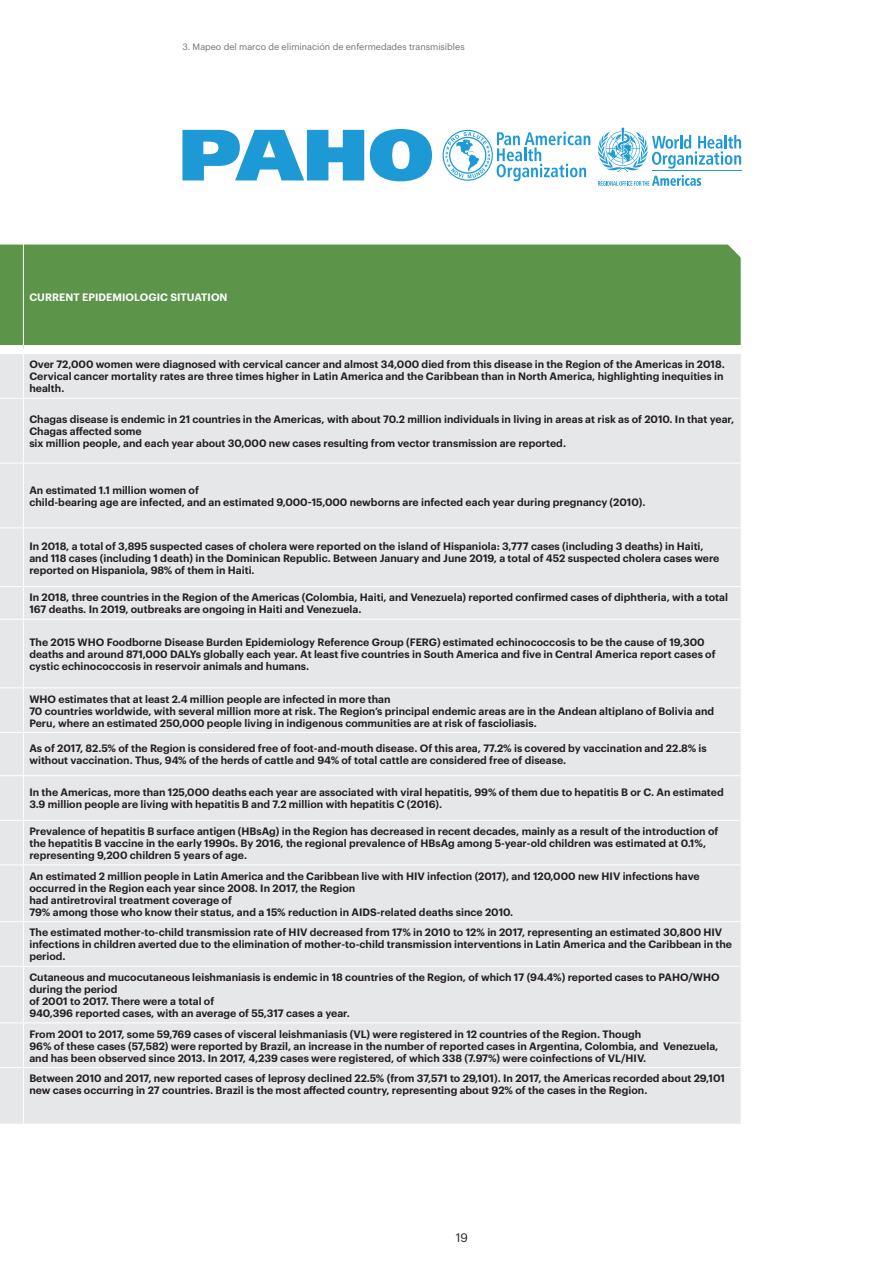
<style>
.page{position:relative;width:893px;height:1263px;background:#fff}
.page>*{position:absolute;margin:0;border:0;box-sizing:border-box;transform-origin:0 0}
.t1{font:12px "Graphik";color:#231f20}
.t2{font:600 10.5px/12px "Graphik";color:#231f20}
.t3{font:600 10.5px "Graphik";letter-spacing:.005em;color:#fff}
.t4{font:9px "Graphik";color:#6c6d70}
</style>
<div class="page">
<div style="left:0;top:245px;width:741px;height:100px;background:#5c9449"></div>
<div style="left:0;top:354px;width:741px;height:770px;background:#e6e7e9"></div>
<svg style="left:0;top:244px;width:23px;height:1px"></svg>
<hr style="left:23px;top:244px;width:1px;height:101px;background:#fff">
<hr style="left:23px;top:354px;width:1px;height:44px;background:#fff">
<svg style="left:0;top:398px;width:23px;height:1px"></svg>
<hr style="left:23px;top:398px;width:718px;height:1px;background:#fff">
<hr style="left:23px;top:399px;width:1px;height:64px;background:#fff">
<svg style="left:0;top:463px;width:23px;height:1px"></svg>
<hr style="left:23px;top:463px;width:718px;height:1px;background:#fff">
<hr style="left:23px;top:463px;width:1px;height:64px;background:#fff">
<svg style="left:0;top:527px;width:23px;height:1px"></svg>
<hr style="left:23px;top:527px;width:718px;height:1px;background:#fff">
<hr style="left:23px;top:528px;width:1px;height:58px;background:#fff">
<svg style="left:0;top:586px;width:23px;height:1px"></svg>
<hr style="left:23px;top:586px;width:718px;height:1px;background:#fff">
<hr style="left:23px;top:587px;width:1px;height:32px;background:#fff">
<svg style="left:0;top:619px;width:23px;height:1px"></svg>
<hr style="left:23px;top:619px;width:718px;height:1px;background:#fff">
<hr style="left:23px;top:620px;width:1px;height:67px;background:#fff">
<svg style="left:0;top:687px;width:23px;height:1px"></svg>
<hr style="left:23px;top:687px;width:718px;height:1px;background:#fff">
<hr style="left:23px;top:688px;width:1px;height:44px;background:#fff">
<svg style="left:0;top:732px;width:23px;height:1px"></svg>
<hr style="left:23px;top:732px;width:718px;height:1px;background:#fff">
<hr style="left:23px;top:733px;width:1px;height:42px;background:#fff">
<svg style="left:0;top:775px;width:23px;height:1px"></svg>
<hr style="left:23px;top:775px;width:718px;height:1px;background:#fff">
<hr style="left:23px;top:776px;width:1px;height:44px;background:#fff">
<svg style="left:0;top:820px;width:23px;height:1px"></svg>
<hr style="left:23px;top:820px;width:718px;height:1px;background:#fff">
<hr style="left:23px;top:821px;width:1px;height:43px;background:#fff">
<svg style="left:0;top:864px;width:23px;height:1px"></svg>
<hr style="left:23px;top:864px;width:718px;height:1px;background:#fff">
<hr style="left:23px;top:865px;width:1px;height:56px;background:#fff">
<svg style="left:0;top:921px;width:23px;height:1px"></svg>
<hr style="left:23px;top:921px;width:718px;height:1px;background:#fff">
<hr style="left:23px;top:922px;width:1px;height:44px;background:#fff">
<svg style="left:0;top:966px;width:23px;height:1px"></svg>
<hr style="left:23px;top:966px;width:718px;height:1px;background:#fff">
<hr style="left:23px;top:967px;width:1px;height:55px;background:#fff">
<svg style="left:0;top:1022px;width:23px;height:1px"></svg>
<hr style="left:23px;top:1022px;width:718px;height:1px;background:#fff">
<hr style="left:23px;top:1023px;width:1px;height:44px;background:#fff">
<svg style="left:0;top:1067px;width:23px;height:1px"></svg>
<hr style="left:23px;top:1067px;width:718px;height:1px;background:#fff">
<hr style="left:23px;top:1068px;width:1px;height:56px;background:#fff">
<svg style="left:719px;top:244px;width:22px;height:14px"></svg>
<svg style="left:182px;top:130px;width:182px;height:50px"></svg>
<svg style="left:370px;top:129px;width:62px;height:52px"></svg>
<svg style="left:598px;top:128px;width:143px;height:58px"></svg>
<svg style="left:443px;top:130px;width:147px;height:51px"></svg>
<p class="t4" style="left:182px;top:40px;width:284px">3. Mapeo del marco de eliminación de enfermedades transmisibles</p>
<p class="t3" style="left:29px;top:289px;width:200px">CURRENT EPIDEMIOLOGIC SITUATION</p>
<p class="t2" style="left:29px;top:358px;width:697px">Over 72,000 women were diagnosed with cervical cancer and almost 34,000 died from this disease in the Region of the Americas in 2018.<br>Cervical cancer mortality rates are three times higher in Latin America and the Caribbean than in North America, highlighting inequities in health.</p>
<p class="t2" style="left:29px;top:412px;width:706px">Chagas disease is endemic in 21 countries in the Americas, with about 70.2 million individuals in living in areas at risk as of 2010. In that year,<br>Chagas affected some<br>six million people, and each year about 30,000 new cases resulting from vector transmission are reported.</p>
<p class="t2" style="left:29px;top:483px;width:618px">An estimated 1.1 million women of<br>child-bearing age are infected, and an estimated 9,000-15,000 newborns are infected each year during pregnancy (2010).</p>
<p class="t2" style="left:29px;top:539px;width:691px">In 2018, a total of 3,895 suspected cases of cholera were reported on the island of Hispaniola: 3,777 cases (including 3 deaths) in Haiti, and 118 cases (including 1 death) in the Dominican Republic. Between January and June 2019, a total of 452 suspected cholera cases were reported on Hispaniola, 98% of them in Haiti.</p>
<p class="t2" style="left:29px;top:590px;width:700px">In 2018, three countries in the Region of the Americas (Colombia, Haiti, and Venezuela) reported confirmed cases of diphtheria, with a total<br>167 deaths. In 2019, outbreaks are ongoing in Haiti and Venezuela.</p>
<p class="t2" style="left:29px;top:635px;width:688px">The 2015 WHO Foodborne Disease Burden Epidemiology Reference Group (FERG) estimated echinococcosis to be the cause of 19,300 deaths and around 871,000 DALYs globally each year. At least five countries in South America and five in Central America report cases of cystic echinococcosis in reservoir animals and humans.</p>
<p class="t2" style="left:29px;top:692px;width:686px">WHO estimates that at least 2.4 million people are infected in more than<br>70 countries worldwide, with several million more at risk. The Region’s principal endemic areas are in the Andean altiplano of Bolivia and<br>Peru, where an estimated 250,000 people living in indigenous communities are at risk of fascioliasis.</p>
<p class="t2" style="left:29px;top:742px;width:679px">As of 2017, 82.5% of the Region is considered free of foot-and-mouth disease. Of this area, 77.2% is covered by vaccination and 22.8% is without vaccination. Thus, 94% of the herds of cattle and 94% of total cattle are considered free of disease.</p>
<p class="t2" style="left:29px;top:786px;width:696px">In the Americas, more than 125,000 deaths each year are associated with viral hepatitis, 99% of them due to hepatitis B or C. An estimated<br>3.9 million people are living with hepatitis B and 7.2 million with hepatitis C (2016).</p>
<p class="t2" style="left:29px;top:824px;width:690px">Prevalence of hepatitis B surface antigen (HBsAg) in the Region has decreased in recent decades, mainly as a result of the introduction of the hepatitis B vaccine in the early 1990s. By 2016, the regional prevalence of HBsAg among 5-year-old children was estimated at 0.1%, representing 9,200 children 5 years of age.</p>
<p class="t2" style="left:29px;top:869px;width:672px">An estimated 2 million people in Latin America and the Caribbean live with HIV infection (2017), and 120,000 new HIV infections have occurred in the Region each year since 2008. In 2017, the Region<br>had antiretroviral treatment coverage of<br>79% among those who know their status, and a 15% reduction in AIDS-related deaths since 2010.</p>
<p class="t2" style="left:29px;top:925px;width:704px">The estimated mother-to-child transmission rate of HIV decreased from 17% in 2010 to 12% in 2017, representing an estimated 30,800 HIV infections in children averted due to the elimination of mother-to-child transmission interventions in Latin America and the Caribbean in the period.</p>
<p class="t2" style="left:29px;top:970px;width:692px">Cutaneous and mucocutaneous leishmaniasis is endemic in 18 countries of the Region, of which 17 (94.4%) reported cases to PAHO/WHO during the period<br>of 2001 to 2017. There were a total of<br>940,396 reported cases, with an average of 55,317 cases a year.</p>
<p class="t2" style="left:29px;top:1027px;width:690px">From 2001 to 2017, some 59,769 cases of visceral leishmaniasis (VL) were registered in 12 countries of the Region. Though<br>96% of these cases (57,582) were reported by Brazil, an increase in the number of reported cases in Argentina, Colombia, and Venezuela, and has been observed since 2013. In 2017, 4,239 cases were registered, of which 338 (7.97%) were coinfections of VL/HIV.</p>
<p class="t2" style="left:29px;top:1071px;width:697px">Between 2010 and 2017, new reported cases of leprosy declined 22.5% (from 37,571 to 29,101). In 2017, the Americas recorded about 29,101 new cases occurring in 27 countries. Brazil is the most affected country, representing about 92% of the cases in the Region.</p>
<p class="t1" style="left:456px;top:1228px;width:14px">19</p>
</div>
